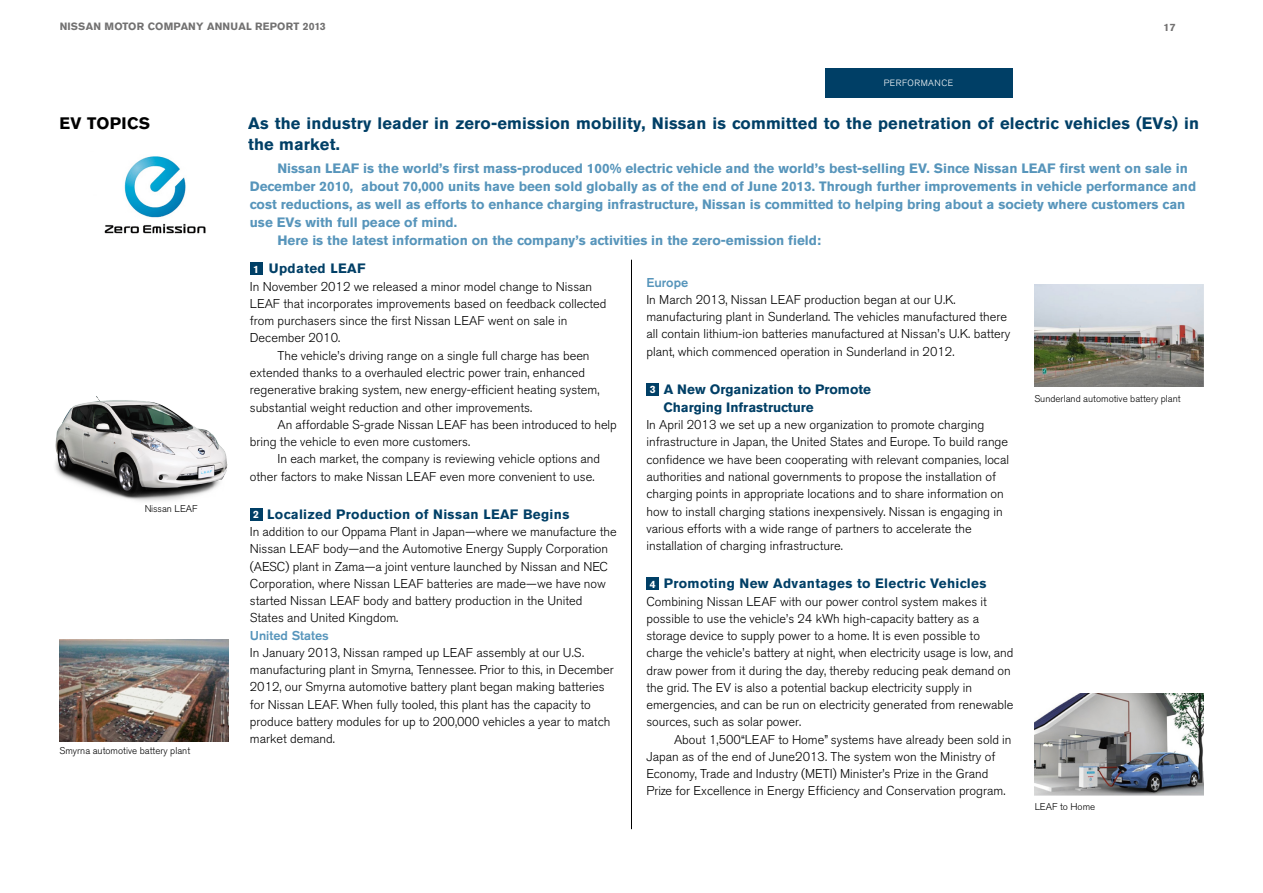
<style>
.page{position:relative;width:1263px;height:893px;background:#fff}
.page>*{position:absolute;margin:0;border:0;box-sizing:border-box;transform-origin:0 0}
.t1{font:700 16.5px/21px "Nissan AG";letter-spacing:.01em;color:#003f66}
.t2{font:700 16.5px "Nissan AG";color:#000}
.t3{font:700 13.5px "Nissan AG";color:#5795bb}
.t4{font:700 13.5px "Nissan AG";letter-spacing:.025em;color:#003f66}
.t5{font:700 13.5px/18px "Nissan AG";color:#003f66}
.t6{font:300 12.75px/17.2px "Nissan AG";color:#000}
.t7{font:500 12.75px "Nissan AG";color:#5795bb}
.t8{font:700 10.5px "Nissan AG";letter-spacing:.02em;color:#727171}
.t9{font:300 9.75px "Nissan AG";color:#000}
.t10{font:300 9px "Nissan AG";letter-spacing:.05em;color:#fff}
.s1{font-size:10.5px;color:#fff}
</style>
<div class="page">
<img style="left:104px;top:156px;width:102px;height:78px">
<img style="left:1034px;top:285px;width:169px;height:102px">
<img style="left:1034px;top:693px;width:169px;height:102px">
<img style="left:60px;top:639px;width:169px;height:102px">
<img style="left:55px;top:396px;width:173px;height:106px">
<div style="left:250px;top:262px;width:13px;height:13px;background:#003f66"></div>
<div style="left:250px;top:508px;width:13px;height:12px;background:#003f66"></div>
<div style="left:646px;top:383px;width:13px;height:13px;background:#003f66"></div>
<div style="left:646px;top:577px;width:13px;height:13px;background:#003f66"></div>
<hr style="left:631px;top:260px;width:1px;height:569px;background:#000">
<div style="left:825px;top:68px;width:187px;height:30px;background:#003f66"></div>
<p class="t8" style="left:60px;top:20px;width:219px">NISSAN MOTOR COMPANY Ann ual Report</p>
<p class="t8" style="left:303px;top:20px;width:24px">2013</p>
<p class="t8" style="left:1164px;top:21px;width:13px">17</p>
<p class="t2" style="left:60px;top:114px;width:39px">EV TOPI</p>
<p class="t2" style="left:127px;top:114px;width:25px">CS</p>
<p class="t9" style="left:144px;top:503px;width:55px">Nissan LEAF</p>
<p class="t9" style="left:60px;top:745px;width:132px">Smyrna automotive battery plant</p>
<p class="t10" style="left:884px;top:78px;width:71px">performance</p>
<p class="t1" style="left:248px;top:113px;width:952px">As the industry leader in zero-emission mobility, Nissan is committed to the penetration of electric vehicles (EVs) in the market.</p>
<p class="t3" style="left:277px;top:161px;width:912px">Nissan LEAF is the world’s first mass-produced 100% electric vehicle and the world’s best-selling EV. Since Nissan LEAF first went on sale in</p>
<p class="t3" style="left:250px;top:179px;width:948px">December 2010, about 70,000 units have been sold globally as of the end of June 2013. Through further improvements in vehicle performance and</p>
<p class="t3" style="left:250px;top:197px;width:937px">cost reductions, as well as efforts to enhance charging infrastructure, Nissan is committed to helping bring about a society where customers can</p>
<p class="t3" style="left:250px;top:215px;width:209px">use EVs with full peace of mind.</p>
<p class="t3" style="left:277px;top:233px;width:545px">Here is the latest information on the company’s activities in the zero-emission field:</p>
<p class="t4" style="left:253px;top:261px;width:113px"><span class="s1">1</span> Updated LEAF</p>
<p class="t6" style="left:250px;top:278px;width:344px">I n November 2012 we released a minor model change to N issan<br>LEAF</p>
<p class="t7" style="left:646px;top:274px;width:43px">Europe</p>
<p class="t6" style="left:646px;top:291px;width:140px">I n March 2013, N issan LEAF</p>
<p class="t6" style="left:646px;top:291px;width:365px;text-indent:158px">production began at our U.K. manufacturing plant in Sunderland. The vehicles manufactured there all contain lithium-ion batteries manufactured at N issan’s U.K. battery plant, which commenced operation in Sunderland in 2012.</p>
<p class="t5" style="left:663px;top:380px;width:209px;text-indent:-14px"><span class="s1">3</span> A New Organization to Promote<br>Charging Infrastructure</p>
<p class="t6" style="left:646px;top:416px;width:364px">I n April 2013 we set up a new organization to promote charging infrastructure in Japan, the United States and Europe. To build range confidence we have been cooperating with relevant companies, local authorities and national governments to propose the installation of charging points in appropriate locations and to share information on how to install charging stations inexpensively. N issan is engaging in various efforts with a wide range of partners to accelerate the installation of charging infrastructure.</p>
<p class="t4" style="left:650px;top:576px;width:338px"><span class="s1">4</span> Promoting New Advantages to Electric Vehicles</p>
<p class="t6" style="left:646px;top:593px;width:116px">Combining N issan LEAF</p>
<p class="t6" style="left:780px;top:593px;width:208px">with our power control system makes it</p>
<p class="t6" style="left:646px;top:610px;width:334px">possible to use the vehicle’s 24 kWh high-capacity battery as a</p>
<p class="t6" style="left:646px;top:627px;width:335px">storage device to supply power to a home. It is even possible to</p>
<p class="t6" style="left:646px;top:644px;width:369px">charge the vehicle’s battery at night, when electricity usage is low, and</p>
<p class="t6" style="left:646px;top:662px;width:366px">draw power from it during the day, thereby reducing peak demand on</p>
<p class="t6" style="left:646px;top:679px;width:327px">the grid. The EV is also a potential backup electricity supply in</p>
<p class="t6" style="left:646px;top:696px;width:369px">emergencies, and can be run on electricity generated from renewable</p>
<p class="t6" style="left:646px;top:713px;width:156px">sources, such as solar power.</p>
<p class="t6" style="left:674px;top:731px;width:87px">About 1,500“LEAF</p>
<p class="t6" style="left:250px;top:295px;width:358px;text-indent:34px">that incorporates improvements based on feedback collected from purchasers since the first N issan LEAF</p>
<p class="t6" style="left:488px;top:312px;width:81px">went on sale in</p>
<p class="t6" style="left:250px;top:330px;width:92px">December 2010.</p>
<p class="t6" style="left:277px;top:347px;width:314px">The vehicle’s driving range on a single full charge has been</p>
<p class="t6" style="left:250px;top:364px;width:337px">extended thanks to a overhauled electric power train, enhanced</p>
<p class="t6" style="left:250px;top:381px;width:351px">regenerative braking system, new energy-efficient heating system,</p>
<p class="t6" style="left:250px;top:399px;width:284px">substantial weight reduction and other improvements.</p>
<p class="t6" style="left:277px;top:416px;width:175px">An affordable S-grade N issan LEAF</p>
<p class="t6" style="left:470px;top:416px;width:148px">has been introduced to help</p>
<p class="t6" style="left:250px;top:433px;width:222px">bring the vehicle to even more customers.</p>
<p class="t6" style="left:277px;top:450px;width:324px">I n each market, the company is reviewing vehicle options and</p>
<p class="t6" style="left:250px;top:468px;width:172px">other factors to make N issan LEAF</p>
<p class="t6" style="left:440px;top:468px;width:156px">even more convenient to use.</p>
<p class="t4" style="left:253px;top:506px;width:318px"><span class="s1">2</span> Localized Production of Nissan LEAF Begins</p>
<p class="t6" style="left:250px;top:523px;width:368px">I n addition to our Oppama Plant in Japan—where we manufacture the<br>N issan LEAF</p>
<p class="t9" style="left:1034px;top:393px;width:148px">Sunderland automotive battery plant</p>
<p class="t6" style="left:323px;top:540px;width:287px">body—and the Automotive Energy Supply Corporation</p>
<p class="t6" style="left:250px;top:558px;width:343px;text-indent:36px">) plant in Zama—a joint venture launched by N issan and NEC<br>Corporation, where N issan LEAF</p>
<p class="t6" style="left:250px;top:558px;width:13px">(AESC</p>
<p class="t6" style="left:427px;top:575px;width:181px">batteries are made—we have now</p>
<p class="t6" style="left:250px;top:592px;width:96px">started N issan LEAF</p>
<p class="t6" style="left:250px;top:592px;width:334px;text-indent:113px">body and battery production in the United<br>States and United Kingdom.</p>
<p class="t7" style="left:250px;top:627px;width:81px">United States</p>
<p class="t6" style="left:250px;top:644px;width:209px">I n January 2013, N issan ramped up LEAF</p>
<p class="t6" style="left:250px;top:644px;width:366px;text-indent:226px">assembly at our U.S. manufacturing plant in Smyrna, Tennessee. Prior to this, in December 2012, our Smyrna automotive battery plant began making batteries for N issan LEAF. When fully tooled, this plant has the capacity to produce battery modules for up to 200,000 vehicles a year to match market demand.</p>
<p class="t6" style="left:646px;top:731px;width:367px;text-indent:132px">to Home” systems have already been sold in<br>Japan as of the end of June2013. The system won the M inistry of<br>Economy, Trade and I ndustry (METI</p>
<p class="t6" style="left:646px;top:765px;width:361px;text-indent:186px">) M inister’s Prize in the Grand<br>Prize for Excellence in Energy Efficiency and Conservation program.</p>
<p class="t9" style="left:1034px;top:801px;width:62px">LEAF to Home</p>
</div>
